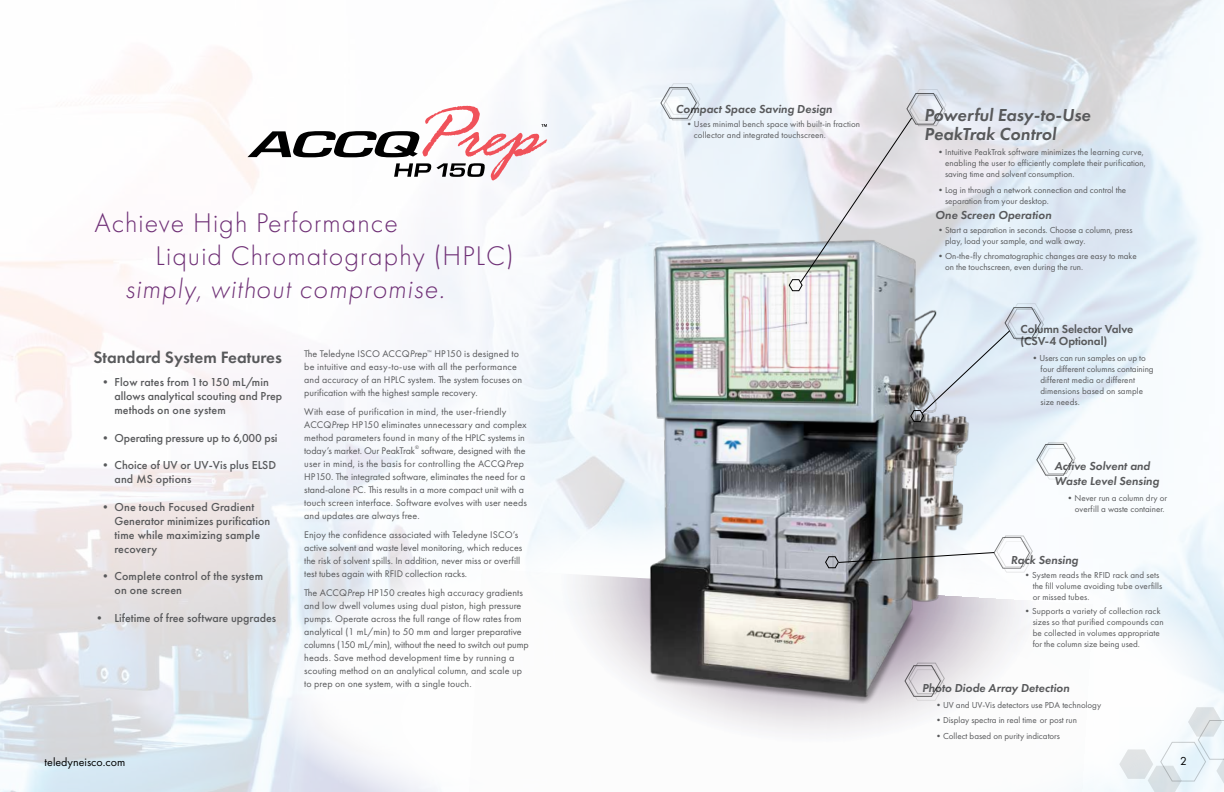
<style>
.page{position:relative;width:1224px;height:792px;background:#fff}
.page>*{position:absolute;margin:0;border:0;box-sizing:border-box;transform-origin:0 0}
.t1{font:300 28px/33px "Futura PT";letter-spacing:.04em;color:#6f3076}
.t2{font:italic 300 28px "Futura PT";letter-spacing:.04em;color:#6f3076}
.t3{font:italic 600 18px/19px "Futura PT";color:#58595b}
.t4{font:600 17px "Futura PT";color:#58595b}
.t5{font:500 12px/14px "Futura PT";color:#58595b}
.t6{font:italic 600 12px/15px "Futura PT";color:#58595b}
.t7{font:600 12px/12px "Futura PT";letter-spacing:-.01em;color:#58595b}
.t8{font:12px "Futura PT";color:#000}
.t9{font:10px/13px "Futura PT";letter-spacing:.01em;color:#58595b}
.t10{font:9px/11px "Futura PT";color:#58595b}
.t11{font:5.2px "Futura PT";color:#58595b}
.s1{font-style:italic}
</style>
<div class="page">
<svg style="left:259px;top:515px;width:965px;height:277px;fill:#f6f9fc"></svg>
<svg style="left:372px;top:585px;width:749px;height:207px"></svg>
<img style="left:469px;top:569px;width:624px;height:223px">
<img style="left:581px;top:180px;width:425px;height:526px">
<svg style="left:248px;top:106px;width:299px;height:74px"></svg>
<svg style="left:825px;top:536px;width:208px;height:37px"></svg>
<svg style="left:661px;top:83px;width:39px;height:37px"></svg>
<svg style="left:1036px;top:443px;width:40px;height:37px"></svg>
<svg style="left:905px;top:663px;width:40px;height:38px;background:#d2ced3"></svg>
<svg style="left:789px;top:89px;width:157px;height:202px"></svg>
<svg style="left:910px;top:303px;width:134px;height:119px;background:#cfd9e2"></svg>
<svg style="left:1119px;top:707px;width:105px;height:85px"></svg>
<h1 class="t1" style="left:156px;top:206px;width:360px;text-indent:-61px">Achieve High Performance<br>Liquid Chromatography (HPLC)</h1>
<h1 class="t2" style="left:125px;top:273px;width:321px">simply, without compromise.</h1>
<h3 class="t4" style="left:94px;top:347px;width:190px">Standard System Features</h3>
<p class="t5" style="left:115px;top:375px;width:169px;text-indent:-15px">• Flow rates from 1 to 150 mL/min allows analytical scouting and Prep methods on one system</p>
<p class="t5" style="left:99px;top:431px;width:180px">• Operating pressure up to 6,000 psi</p>
<p class="t5" style="left:115px;top:458px;width:163px;text-indent:-15px">• Choice of UV or UV-Vis plus ELSD and MS options</p>
<p class="t5" style="left:115px;top:500px;width:157px;text-indent:-15px">• One touch Focused Gradient<br>Generator minimizes purification time while maximizing sample recovery</p>
<p class="t5" style="left:115px;top:569px;width:150px;text-indent:-15px">• Complete control of the system on one screen</p>
<p class="t5" style="left:94px;top:611px;width:184px">• Lifetime of free software upgrades</p>
<p class="t9" style="left:304px;top:347px;width:219px">The Teledyne ISCO ACCQ<span class="s1">Prep</span><sup>™</sup> HP150 is designed to be intuitive and easy-to-use with all the performance and accuracy of an HPLC system. The system focuses on purification with the highest sample recovery.</p>
<p class="t9" style="left:304px;top:405px;width:224px">With ease of purification in mind, the user-friendly ACCQ<span class="s1">Prep</span> HP150 eliminates unnecessary and complex method parameters found in many of the HPLC systems in today’s market. Our PeakTrak</p>
<p class="t11" style="left:415px;top:444px;width:5px">®</p>
<p class="t9" style="left:304px;top:444px;width:224px;text-indent:117px">software, designed with the user in mind, is the basis for controlling the ACCQ<span class="s1">Prep </span>HP150. The integrated software, eliminates the need for a stand-alone PC. This results in a more compact unit with a touch screen interface. Software evolves with user needs and updates are always free.</p>
<p class="t9" style="left:304px;top:528px;width:220px">Enjoy the confidence associated with Teledyne ISCO’s active solvent and waste level monitoring, which reduces the risk of solvent spills. In addition, never miss or overfill test tubes again with RFID collection racks.</p>
<p class="t9" style="left:304px;top:586px;width:226px">The ACCQ<span class="s1">Prep</span> HP150 creates high accuracy gradients and low dwell volumes using dual piston, high pressure pumps. Operate across the full range of flow rates from analytical (1 mL/min) to 50 mm and larger preparative columns (150 mL/min), without the need to switch out pump heads. Save method development time by running a scouting method on an analytical column, and scale up to prep on one system, with a single touch.</p>
<p class="t6" style="left:676px;top:102px;width:158px">Compact Space Saving Design</p>
<p class="t10" style="left:694px;top:118px;width:168px;text-indent:-9px">•Uses minimal bench space with built-in fraction collector and integrated touchscreen.</p>
<h2 class="t3" style="left:924px;top:105px;width:168px">Powerful Easy-to-Use<br>PeakTrak Control</h2>
<p class="t10" style="left:945px;top:147px;width:202px;text-indent:-9px">•Intuitive PeakTrak software minimizes the learning curve, enabling the user to efficiently complete their purification, saving time and solvent consumption.</p>
<p class="t10" style="left:945px;top:184px;width:183px;text-indent:-9px">•Log in through a network connection and control the separation from your desktop.</p>
<p class="t6" style="left:935px;top:207px;width:118px">One Screen Operation</p>
<p class="t10" style="left:945px;top:224px;width:189px;text-indent:-9px">•Start a separation in seconds. Choose a column, press play, load your sample, and walk away.</p>
<p class="t10" style="left:945px;top:251px;width:193px;text-indent:-9px">•On-the-fly chromatographic changes are easy to make on the touchscreen, even during the run.</p>
<p class="t7" style="left:1021px;top:323px;width:114px">Column Selector Valve (CSV-4 Optional)</p>
<p class="t10" style="left:1041px;top:352px;width:115px;text-indent:-10px">•Users can run samples on up to four different columns containing different media or different dimensions based on sample size needs.</p>
<p class="t6" style="left:1055px;top:459px;width:106px">Active Solvent and<br>Waste Level Sensing</p>
<p class="t10" style="left:1066px;top:492px;width:103px;text-align:right">•Never run a column dry or overfill a waste container.</p>
<p class="t6" style="left:1011px;top:552px;width:69px">Rack Sensing</p>
<p class="t10" style="left:1033px;top:570px;width:131px;text-indent:-10px">•System reads the RFID rack and sets the fill volume avoiding tube overfills or missed tubes.</p>
<p class="t10" style="left:1033px;top:605px;width:132px;text-indent:-10px">•Supports a variety of collection rack sizes so that purified compounds can be collected in volumes appropriate for the column size being used.</p>
<p class="t6" style="left:922px;top:681px;width:149px">Photo Diode Array Detection</p>
<p class="t10" style="left:934px;top:699px;width:169px">•UV and UV-Vis detectors use PDA technology</p>
<p class="t10" style="left:934px;top:715px;width:144px">•Display spectra in real time or post run</p>
<p class="t10" style="left:934px;top:730px;width:127px">•Collect based on purity indicators</p>
<p class="t8" style="left:45px;top:755px;width:82px">teledyneisco.com</p>
<p class="t8" style="left:1180px;top:754px;width:8px">2</p>
</div>
